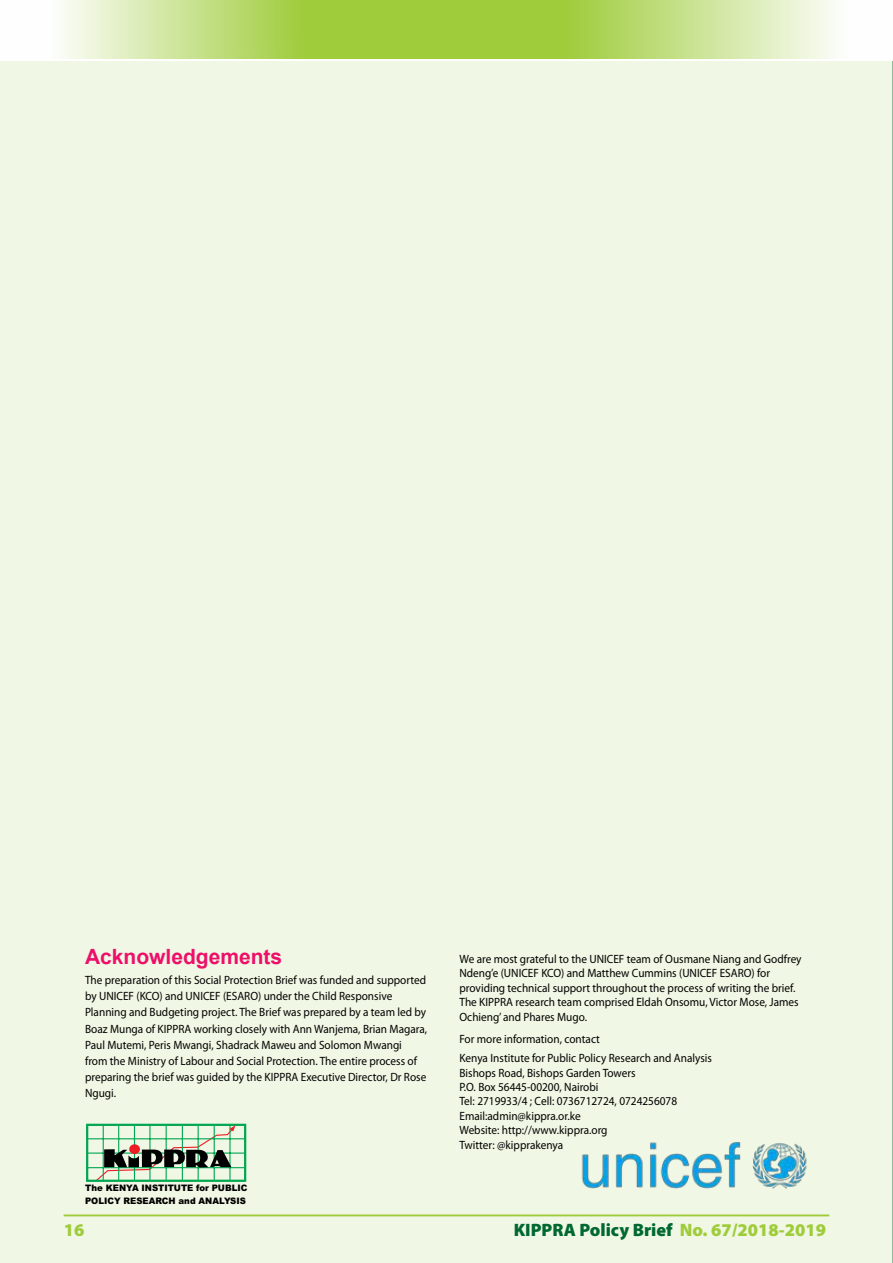
<style>
.page{position:relative;width:893px;height:1263px;background:#fff}
.page>*{position:absolute;margin:0;border:0;box-sizing:border-box;transform-origin:0 0}
.t1{font:700 21px "Arial";color:#ed0f69}
.t2{font:900 18px "Myriad Pro";color:#006831}
.t3{font:900 18px "Myriad Pro";color:#9fcc3b}
.t4{font:12px/14.4px "Myriad Pro";color:#000;scale:.94 1}
.t5{font:900 9px/12.8px "Arial";color:#000;scale:.96 1}
.s1{color:#9fcc3b}
</style>
<div class="page">
<div style="left:0;top:61px;width:893px;height:1202px;background:#f0f7e4"></div>
<hr style="left:64px;top:1215px;width:765px;height:1px;background:#9fcc3b">
<svg style="left:62px;top:0;width:378px;height:59px"></svg>
<svg style="left:440px;top:0;width:396px;height:59px"></svg>
<div style="left:86px;top:1124px;width:160px;height:58px;border:2px solid #00a651"></div>
<hr style="left:87px;top:1138px;width:158px;height:1px;background:#00a651">
<hr style="left:87px;top:1152px;width:158px;height:2px;background:#00a651">
<hr style="left:87px;top:1167px;width:158px;height:1px;background:#00a651">
<svg style="left:95px;top:1125px;width:140px;height:57px"></svg>
<img style="left:574px;top:1117px;width:241px;height:96px">
<h1 class="t1" style="left:85px;top:942px;width:199px">Acknowledgements</h1>
<p class="t4" style="left:85px;top:972px;width:366px;line-height:16.2px">The preparation of this Social Protection Brief was funded and supported by UNICEF (KCO) and UNICEF (ESARO) under the Child Responsive Planning and Budgeting project. The Brief was prepared by a team led by Boaz Munga of KIPPRA working closely with Ann Wanjema, Brian Magara, Paul Mutemi, Peris Mwangi, Shadrack Maweu and Solomon Mwangi from the Ministry of Labour and Social Protection. The entire process of preparing the brief was guided by the KIPPRA Executive Director, Dr Rose Ngugi.</p>
<p class="t5" style="left:85px;top:1181px;width:171px">The KENYA INSTITUTE for PUBLIC<br>POLICY RESEARCH and ANALYSIS</p>
<p class="t4" style="left:459px;top:951px;width:365px">We are most grateful to the UNICEF team of Ousmane Niang and Godfrey Ndeng’e (UNICEF KCO) and Matthew Cummins (UNICEF ESARO) for providing technical support throughout the process of writing the brief.<br>The KIPPRA research team comprised Eldah Onsomu, Victor Mose, James Ochieng’ and Phares Mugo.</p>
<p class="t4" style="left:459px;top:1030px;width:270px;line-height:18.6px">For more information, contact<br>Kenya Institute for Public Policy Research and Analysis</p>
<p class="t4" style="left:459px;top:1065px;width:233px">Bishops Road, Bishops Garden Towers<br>P.O. Box 56445-00200, Nairobi<br>Tel: 2719933/4 ; Cell: 0736712724, 0724256078<br>Email:admin@kippra.or.ke<br>Website: http://www.kippra.org<br>Twitter: @kipprakenya</p>
<h2 class="t3" style="left:64px;top:1218px;width:22px">16</h2>
<h2 class="t2" style="left:514px;top:1218px;width:314px">KIPPRA Policy Brief <span class="s1">No. 67/2018-2019</span></h2>
</div>
